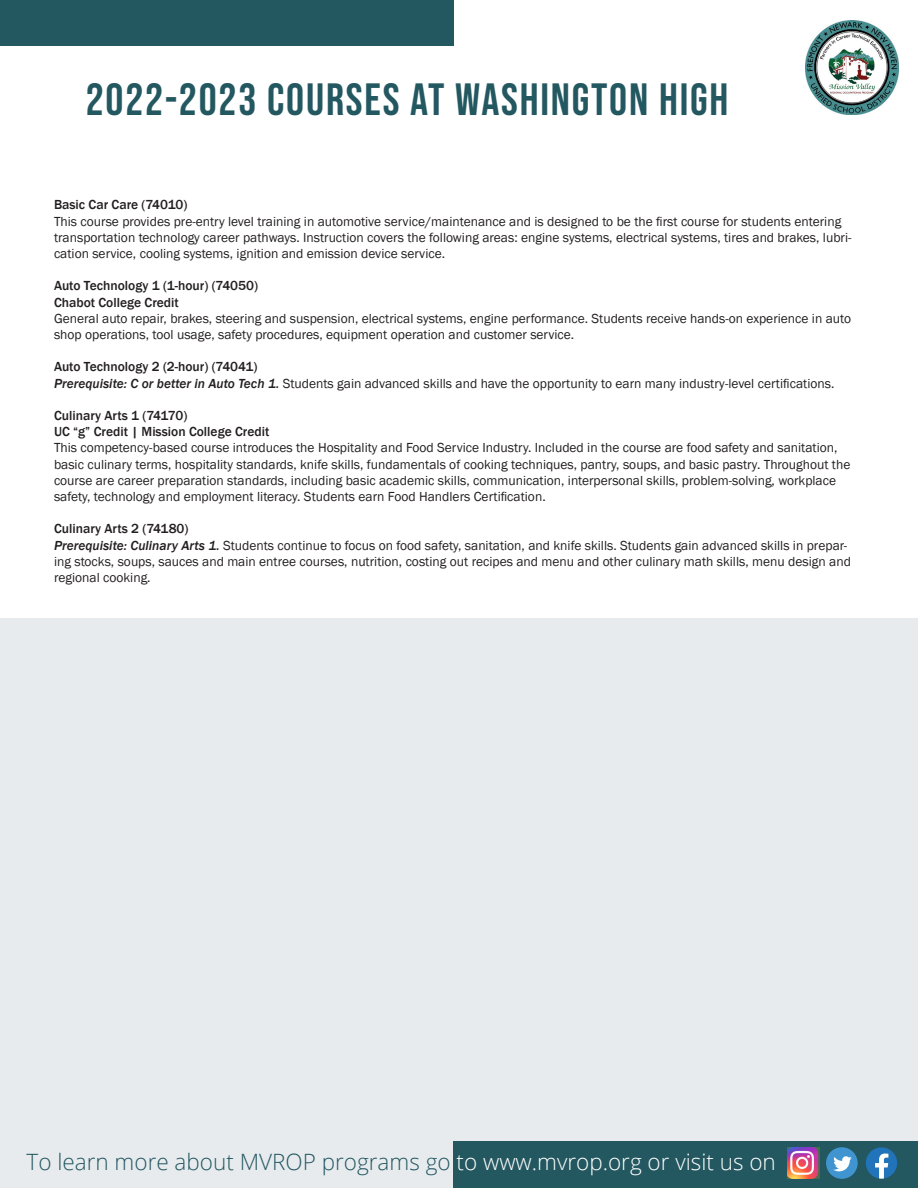
<style>
.page{position:relative;width:918px;height:1188px;background:#fff}
.page>*{position:absolute;margin:0;border:0;box-sizing:border-box;transform-origin:0 0}
.t1{font:45px "Bebas Neue";letter-spacing:.04em;color:#245861}
.t2{font:300 22.5px "Open Sans";color:#245861}
.t3{font:13.5px/16.2px "Franklin Gothic";color:#231f20}
.t4{font:500 13.5px "Franklin Gothic";color:#231f20}
.s1{font-weight:500;font-style:italic}
.s2{color:#fff}
</style>
<div class="page">
<div style="left:0;top:619px;width:918px;height:569px;background:#e7ebee"></div>
<div style="left:0;top:0;width:454px;height:46px;background:#245861"></div>
<img style="left:805px;top:20px;width:93px;height:94px">
<div style="left:454px;top:1141px;width:464px;height:47px;background:#245861"></div>
<svg style="left:866px;top:1147px;width:31px;height:32px"></svg>
<div style="left:827px;top:1147px;width:31px;height:32px;background:#4095d1;border-radius:50%"></div>
<svg style="left:833px;top:1156px;width:19px;height:15px"></svg>
<img style="left:787px;top:1147px;width:32px;height:32px">
<p class="t1" style="left:86px;top:74px;width:644px">2022-2023 COURSES AT WASHINGTON HIGH</p>
<p class="t4" style="left:54px;top:197px;width:135px">Basic Car Care (74010)</p>
<p class="t3" style="left:54px;top:213px;width:799px">This course provides pre-entry level training in automotive service/maintenance and is designed to be the first course for students entering transportation technology career pathways. Instruction covers the following areas: engine systems, electrical systems, tires and brakes, lubri&shy;cation service, cooling systems, ignition and emission device service.</p>
<p class="t4" style="left:54px;top:278px;width:205px">Auto Technology 1 (1-hour) (74050)</p>
<p class="t4" style="left:54px;top:294px;width:126px">Chabot College Credit</p>
<p class="t3" style="left:54px;top:311px;width:799px">General auto repair, brakes, steering and suspension, electrical systems, engine performance. Students receive hands-on experience in auto shop operations, tool usage, safety procedures, equipment operation and customer service.</p>
<p class="t4" style="left:54px;top:359px;width:205px">Auto Technology 2 (2-hour) (74041)</p>
<p class="t3" style="left:54px;top:375px;width:782px"><span class="s1">Prerequisite: C or better in Auto Tech 1.</span> Students gain advanced skills and have the opportunity to earn many industry-level certifications.</p>
<p class="t4" style="left:54px;top:407px;width:135px">Culinary Arts 1 (74170)</p>
<p class="t4" style="left:54px;top:423px;width:217px">UC “g” Credit | Mission College Credit</p>
<p class="t3" style="left:54px;top:440px;width:798px">This competency-based course introduces the Hospitality and Food Service Industry. Included in the course are food safety and sanitation, basic culinary terms, hospitality standards, knife skills, fundamentals of cooking techniques, pantry, soups, and basic pastry. Throughout the course are career preparation standards, including basic academic skills, communication, interpersonal skills, problem-solving, workplace safety, technology and employment literacy. Students earn Food Handlers Certification.</p>
<p class="t4" style="left:54px;top:521px;width:136px">Culinary Arts 2 (74180)</p>
<p class="t3" style="left:54px;top:537px;width:798px"><span class="s1">Prerequisite: Culinary Arts 1.</span> Students continue to focus on food safety, sanitation, and knife skills. Students gain advanced skills in prepar&shy;ing stocks, soups, sauces and main entree courses, nutrition, costing out recipes and menu and other culinary math skills, menu design and regional cooking.</p>
<h2 class="t2" style="left:27px;top:1146px;width:751px">To learn more about MVROP programs go <span class="s2">to www.mvrop.org or visit us on</span></h2>
</div>
